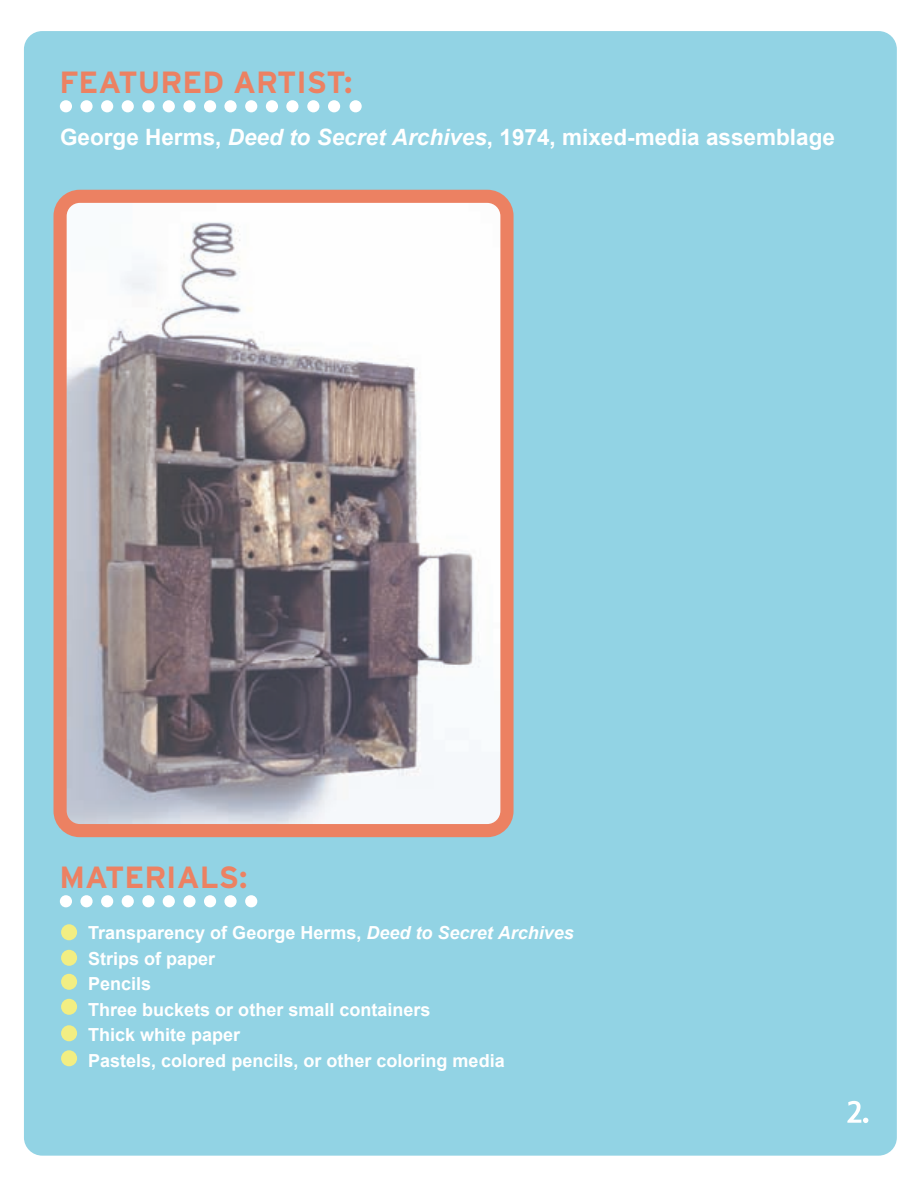
<style>
.page{position:relative;width:919px;height:1188px;background:#fff}
.page>*{position:absolute;margin:0;border:0;box-sizing:border-box;transform-origin:0 0}
.t1{font:700 30.6px "Interstate";color:#ec8162}
.t2{font:700 22.5px "Arial";color:#fff}
.t3{font:700 18px/25.5px "Arial";color:#fff}
.s1{font-style:italic}
</style>
<div class="page">
<div style="left:24px;top:31px;width:872px;height:1125px;background:#92d3e4"></div>
<svg style="left:846px;top:1101px;width:21px;height:22px"></svg>
<svg style="left:47px;top:183px;width:473px;height:648px"></svg>
<div style="left:60px;top:100px;width:12px;height:12px;background:#fff;border-radius:50%"></div>
<div style="left:80px;top:100px;width:13px;height:12px;background:#fff;border-radius:50%"></div>
<div style="left:101px;top:100px;width:12px;height:12px;background:#fff;border-radius:50%"></div>
<div style="left:122px;top:100px;width:12px;height:12px;background:#fff;border-radius:50%"></div>
<div style="left:142px;top:100px;width:12px;height:12px;background:#fff;border-radius:50%"></div>
<div style="left:163px;top:100px;width:12px;height:12px;background:#fff;border-radius:50%"></div>
<div style="left:183px;top:100px;width:12px;height:12px;background:#fff;border-radius:50%"></div>
<div style="left:204px;top:100px;width:12px;height:12px;background:#fff;border-radius:50%"></div>
<div style="left:224px;top:100px;width:12px;height:12px;background:#fff;border-radius:50%"></div>
<div style="left:245px;top:100px;width:12px;height:12px;background:#fff;border-radius:50%"></div>
<div style="left:266px;top:100px;width:12px;height:12px;background:#fff;border-radius:50%"></div>
<div style="left:286px;top:100px;width:12px;height:12px;background:#fff;border-radius:50%"></div>
<div style="left:307px;top:100px;width:12px;height:12px;background:#fff;border-radius:50%"></div>
<div style="left:328px;top:100px;width:12px;height:12px;background:#fff;border-radius:50%"></div>
<div style="left:349px;top:100px;width:12px;height:12px;background:#fff;border-radius:50%"></div>
<div style="left:60px;top:895px;width:12px;height:12px;background:#fff;border-radius:50%"></div>
<div style="left:80px;top:895px;width:13px;height:12px;background:#fff;border-radius:50%"></div>
<div style="left:101px;top:895px;width:12px;height:12px;background:#fff;border-radius:50%"></div>
<div style="left:122px;top:895px;width:12px;height:12px;background:#fff;border-radius:50%"></div>
<div style="left:142px;top:895px;width:12px;height:12px;background:#fff;border-radius:50%"></div>
<div style="left:163px;top:895px;width:12px;height:12px;background:#fff;border-radius:50%"></div>
<div style="left:183px;top:895px;width:12px;height:12px;background:#fff;border-radius:50%"></div>
<div style="left:204px;top:895px;width:12px;height:12px;background:#fff;border-radius:50%"></div>
<div style="left:224px;top:895px;width:12px;height:12px;background:#fff;border-radius:50%"></div>
<div style="left:245px;top:895px;width:12px;height:12px;background:#fff;border-radius:50%"></div>
<div style="left:61px;top:924px;width:16px;height:16px;background:#f2ee83;border-radius:50%"></div>
<div style="left:61px;top:950px;width:16px;height:16px;background:#f2ee83;border-radius:50%"></div>
<div style="left:61px;top:974px;width:16px;height:16px;background:#f2ee83;border-radius:50%"></div>
<div style="left:61px;top:999px;width:16px;height:16px;background:#f2ee83;border-radius:50%"></div>
<div style="left:61px;top:1025px;width:16px;height:16px;background:#f2ee83;border-radius:50%"></div>
<div style="left:61px;top:1050px;width:16px;height:16px;background:#f2ee83;border-radius:50%"></div>
<p class="t1" style="left:59px;top:65px;width:294px">FEATURED ARTIST:</p>
<p class="t2" style="left:60px;top:125px;width:776px">George Herms, <span class="s1">Deed to Secret Archives</span>, 1974, mixed-media assemblage</p>
<p class="t1" style="left:59px;top:860px;width:189px">MATERIALS:</p>
<p class="t3" style="left:88px;top:920px;width:487px">Transparency of George Herms, <span class="s1">Deed to Secret Archives<br></span>Strips of paper<br>Pencils<br>Three buckets or other small containers<br>Thick white paper<br>Pastels, colored pencils, or other coloring media</p>
</div>
